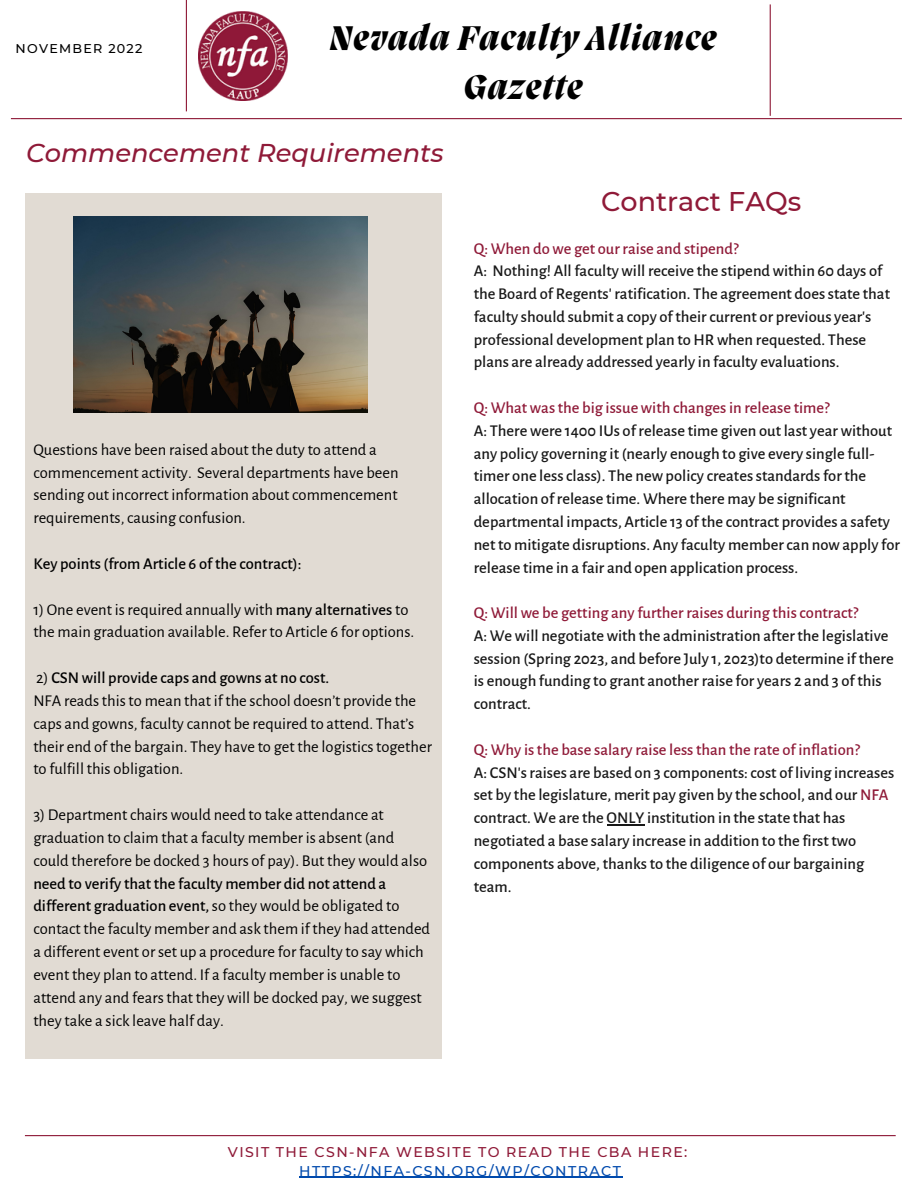
<style>
.page{position:relative;width:918px;height:1188px;background:#fff}
.page>*{position:absolute;margin:0;border:0;box-sizing:border-box;transform-origin:0 0}
.t1{font:italic 800 35.1px/48.9px "Migra";letter-spacing:.04em;color:#000;text-align:center}
.t2{font:500 27px "Montserrat";color:#8f1a38}
.t3{font:italic 500 25.65px "Montserrat";color:#8f1a38}
.t4{font:500 16.5px/22.8px "Alegreya Sans";color:#181818}
.t5{font:16.5px/22.8px "Alegreya Sans";color:#000}
.t6{font:500 16.5px "Alegreya Sans";color:#8f1a38}
.t7{font:500 16.5px "Alegreya Sans";color:#000}
.t8{font:500 14.1px "Montserrat";letter-spacing:.1em;color:#8f1a38}
.t9{font:500 14.1px "Montserrat";letter-spacing:.1em;color:#004aad}
.t10{font:500 12.75px "Montserrat";letter-spacing:.1em;color:#000}
.s1{font-weight:500}
.s2{color:#8f1a38}
</style>
<div class="page">
<hr style="left:11px;top:118px;width:891px;height:1px;background:#8f1a38">
<hr style="left:186px;top:0;width:1px;height:111px;background:#8f1a38">
<hr style="left:770px;top:4px;width:1px;height:112px;background:#8f1a38">
<div style="left:25px;top:194px;width:416px;height:865px;background:#e1dbd3"></div>
<hr style="left:25px;top:1135px;width:871px;height:1px;background:#8f1a38">
<img style="left:199px;top:11px;width:89px;height:89px">
<img style="left:74px;top:217px;width:293px;height:196px">
<hr style="left:299px;top:1177px;width:324px;height:1px;background:#004aad">
<hr style="left:607px;top:824px;width:37px;height:2px;background:#181818">
<p class="t10" style="left:16px;top:41px;width:129px">NOVEMBER 2022</p>
<h1 class="t1" style="left:329px;top:17px;width:389px">Nevada Faculty Alliance<br>Gazette</h1>
<h3 class="t3" style="left:26px;top:137px;width:419px">Commencement Requirements</h3>
<p class="t5" style="left:33px;top:438px;width:367px">Questions have been raised about the duty to attend a commencement activity. Several departments have been sending out incorrect information about commencement requirements, causing confusion.</p>
<p class="t7" style="left:33px;top:556px;width:270px">Key points (from Article 6 of the contract):</p>
<p class="t5" style="left:33px;top:598px;width:382px">1) One event is required annually with <span class="s1">many alternatives</span> to the main graduation available. Refer to Article 6 for options.</p>
<p class="t5" style="left:33px;top:667px;width:400px">2) <span class="s1">CSN will provide caps and gowns at no cost.<br></span>NFA reads this to mean that if the school doesn’t provide the caps and gowns, faculty cannot be required to attend. That’s their end of the bargain. They have to get the logistics together to fulfill this obligation.</p>
<p class="t5" style="left:33px;top:804px;width:395px">3) Department chairs would need to take attendance at graduation to claim that a faculty member is absent (and could therefore be docked 3 hours of pay). But they would also</p>
<p class="t5" style="left:33px;top:872px;width:398px"><span class="s1">need to verify that the faculty member did not attend a different graduation event,</span> so they would be obligated to contact the faculty member and ask them if they had attended a different event or set up a procedure for faculty to say which event they plan to attend. If a faculty member is unable to attend any and fears that they will be docked pay, we suggest they take a sick leave half day.</p>
<h2 class="t2" style="left:601px;top:184px;width:202px">Contract FAQs</h2>
<p class="t6" style="left:474px;top:240px;width:266px">Q: When do we get our raise and stipend?</p>
<p class="t4" style="left:474px;top:260px;width:418px">A: Nothing! All faculty will receive the stipend within 60 days of the Board of Regents' ratification. The agreement does state that faculty should submit a copy oftheir current or previous year's professional development plan to HR when requested. These plans are already addressed yearly in faculty evaluations.</p>
<p class="t6" style="left:474px;top:400px;width:357px">Q: What was the big issue with changes in release time?</p>
<p class="t4" style="left:474px;top:419px;width:428px">A: There were 1400 IUs of release time given out last year without any policy governing it (nearly enough to give every single full&shy;timer one less class). The new policy creates standards for the allocation of release time. Where there may be significant departmental impacts, Article 13 of the contract provides a safety net to mitigate disruptions. Any faculty member can now apply for release time in a fair and open application process.</p>
<p class="t6" style="left:474px;top:605px;width:386px">Q: Will we be getting any further raises during this contract?</p>
<p class="t4" style="left:474px;top:625px;width:421px">A: We will negotiate with the administration after the legislative session (Spring 2023, and before July 1, 2023)to determine ifthere is enough funding to grant another raise for years 2 and 3 ofthis contract.</p>
<p class="t6" style="left:474px;top:742px;width:388px">Q: Why is the base salary raise less than the rate of inflation?</p>
<p class="t4" style="left:474px;top:761px;width:422px">A: CSN's raises are based on 3 components: cost of living increases set by the legislature, merit pay given by the school, and our <span class="s2">NFA </span>contract. We are the ONLY institution in the state that has negotiated a base salary increase in addition to the first two components above, thanks to the diligence of our bargaining team.</p>
<p class="t8" style="left:228px;top:1143px;width:461px">VISIT THE CSN-NFA WEBSITE TO READ THE CBA HERE:</p>
<p class="t9" style="left:299px;top:1162px;width:323px">HTTPS://NFA-CSN.ORG/WP/CONTRACT</p>
</div>
